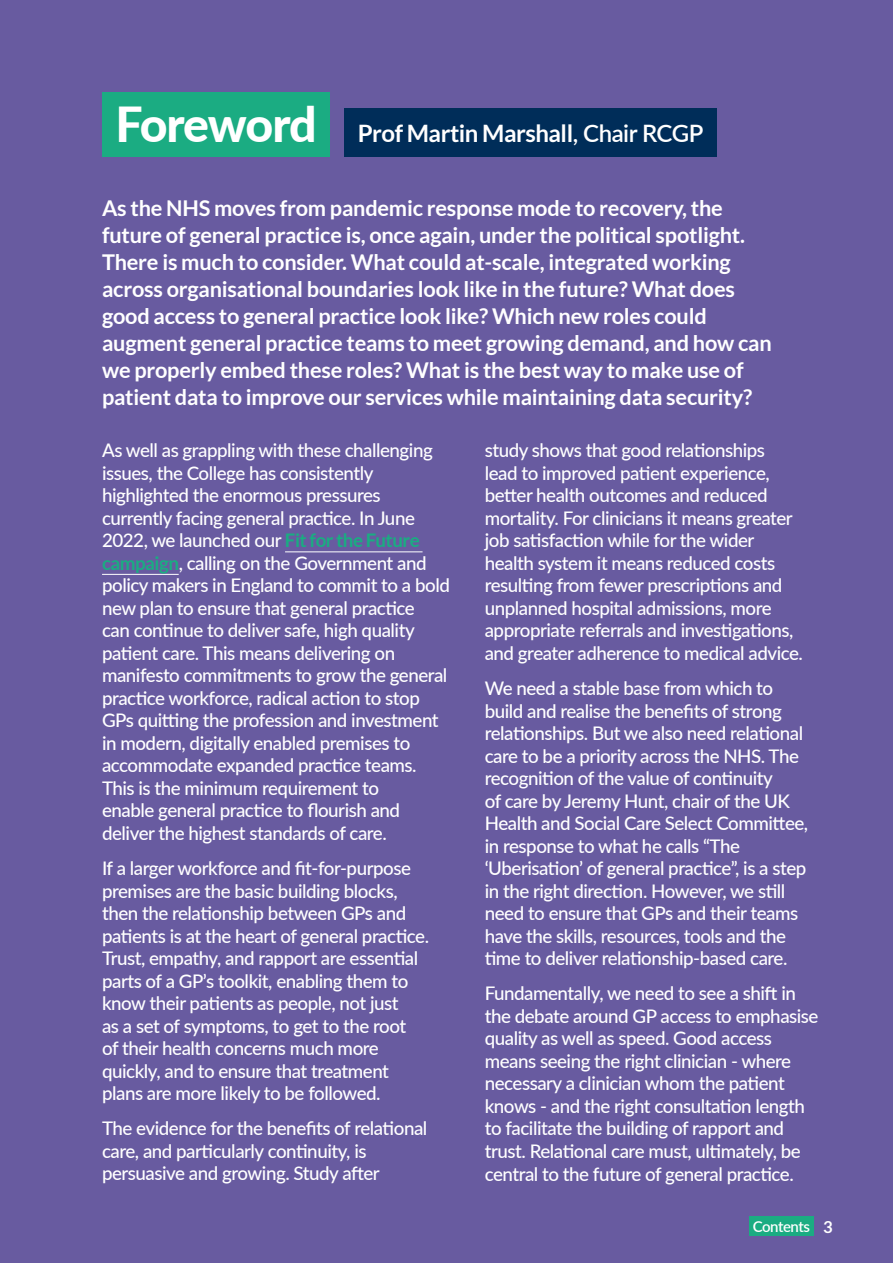
<style>
.page{position:relative;width:893px;height:1263px;background:#685ba0}
.page>*{position:absolute;margin:0;border:0;box-sizing:border-box;transform-origin:0 0}
.t1{font:700 24px "Lato";letter-spacing:-.02em;color:#fff}
.t2{font:700 21.75px/27px "Lato";letter-spacing:-.01em;color:#fff}
.t3{font:500 18.75px/22.5px "Lato";letter-spacing:-.025em;color:#fff}
.t4{font:600 15px "Lato";letter-spacing:-.035em;color:#fff}
.s1{font-weight:800;font-size:48.3px}
.s2{font-weight:600}
.s3{font-weight:700;color:#1bac82}
.s4{font-weight:700;font-size:16.5px}
</style>
<div class="page">
<hr style="left:102px;top:574px;width:77px;height:1px;background:#fff">
<hr style="left:285px;top:551px;width:138px;height:1px;background:#fff">
<div style="left:102px;top:92px;width:228px;height:65px;background:#1bac82"></div>
<div style="left:344px;top:108px;width:373px;height:49px;background:#002d59"></div>
<div style="left:749px;top:1216px;width:65px;height:20px;background:#1bac82"></div>
<p class="t1" style="left:116px;top:120px;width:589px"><span class="s1">Foreword</span> Prof Martin Marshall<span class="s2">, Chair RCGP</span></p>
<h3 class="t2" style="left:102px;top:195px;width:671px">As the NHS moves from pandemic response mode to recovery, the future of general practice is, once again, under the political spotlight.<br>There is much to consider. What could at-scale, integrated working across organisational boundaries look like in the future? What does good access to general practice look like? Which new roles could augment general practice teams to meet growing demand, and how can we properly embed these roles? What is the best way to make use of patient data to improve our services while maintaining data security?</h3>
<p class="t3" style="left:102px;top:438px;width:332px">As well as grappling with these challenging issues, the College has consistently highlighted the enormous pressures</p>
<p class="t3" style="left:102px;top:506px;width:314px">currently facing general practice. In June</p>
<p class="t3" style="left:102px;top:528px;width:349px">2022, we launched our <span class="s3">Fit for the Future campaign</span>, calling on the Government and policy makers in England to commit to a bold</p>
<p class="t3" style="left:102px;top:596px;width:314px;text-align:justify">new plan to ensure that general practice can continue to deliver safe, high quality patient care. This means delivering on</p>
<p class="t3" style="left:102px;top:663px;width:347px">manifesto commitments to grow the general</p>
<p class="t3" style="left:102px;top:686px;width:338px">practice workforce, radical action to stop<br>GPs quitting the profession and investment</p>
<p class="t3" style="left:102px;top:731px;width:310px">in modern, digitally enabled premises to</p>
<p class="t3" style="left:102px;top:753px;width:316px">accommodate expanded practice teams.<br>This is the minimum requirement to enable general practice to flourish and deliver the highest standards of care.</p>
<p class="t3" style="left:102px;top:856px;width:310px">If a larger workforce and fit-for-purpose</p>
<p class="t3" style="left:102px;top:879px;width:297px">premises are the basic building blocks,</p>
<p class="t3" style="left:102px;top:901px;width:329px">then the relationship between GPs and patients is at the heart of general practice.<br>Trust, empathy, and rapport are essential</p>
<p class="t3" style="left:102px;top:969px;width:308px">parts of a GP’s toolkit, enabling them to</p>
<p class="t3" style="left:102px;top:991px;width:298px">know their patients as people, not just</p>
<p class="t3" style="left:102px;top:1014px;width:306px">as a set of symptoms, to get to the root of their health concerns much more</p>
<p class="t3" style="left:102px;top:1059px;width:289px">quickly, and to ensure that treatment plans are more likely to be followed.</p>
<p class="t3" style="left:102px;top:1116px;width:327px">The evidence for the benefits of relational care, and particularly continuity, is persuasive and growing. Study after</p>
<p class="t3" style="left:485px;top:438px;width:310px">study shows that good relationships lead to improved patient experience, better health outcomes and reduced mortality. For clinicians it means greater job satisfaction while for the wider</p>
<p class="t3" style="left:485px;top:551px;width:292px">health system it means reduced costs</p>
<p class="t3" style="left:485px;top:573px;width:299px">resulting from fewer prescriptions and</p>
<p class="t3" style="left:485px;top:596px;width:288px">unplanned hospital admissions, more</p>
<p class="t3" style="left:485px;top:618px;width:320px">appropriate referrals and investigations, and greater adherence to medical advice.</p>
<p class="t3" style="left:485px;top:676px;width:290px">We need a stable base from which to</p>
<p class="t3" style="left:485px;top:699px;width:325px">build and realise the benefits of strong relationships. But we also need relational care to be a priority across the NHS. The recognition of the value of continuity<br>of care by Jeremy Hunt, chair of the UK Health and Social Care Select Committee, in response to what he calls “The ‘Uberisation’ of general practice”, is a step in the right direction. However, we still</p>
<p class="t3" style="left:485px;top:901px;width:315px">need to ensure that GPs and their teams have the skills, resources, tools and the</p>
<p class="t3" style="left:485px;top:946px;width:304px">time to deliver relationship-based care.</p>
<p class="t3" style="left:485px;top:981px;width:313px">Fundamentally, we need to see a shift in</p>
<p class="t3" style="left:485px;top:1004px;width:335px">the debate around GP access to emphasise</p>
<p class="t3" style="left:485px;top:1026px;width:322px">quality as well as speed. Good access means seeing the right clinician - where necessary a clinician whom the patient knows - and the right consultation length</p>
<p class="t3" style="left:485px;top:1116px;width:301px">to facilitate the building of rapport and</p>
<p class="t3" style="left:485px;top:1139px;width:318px;line-height:23.2px">trust. Relational care must, ultimately, be central to the future of general practice.</p>
<p class="t4" style="left:753px;top:1215px;width:81px">Contents <span class="s4">3</span></p>
</div>
